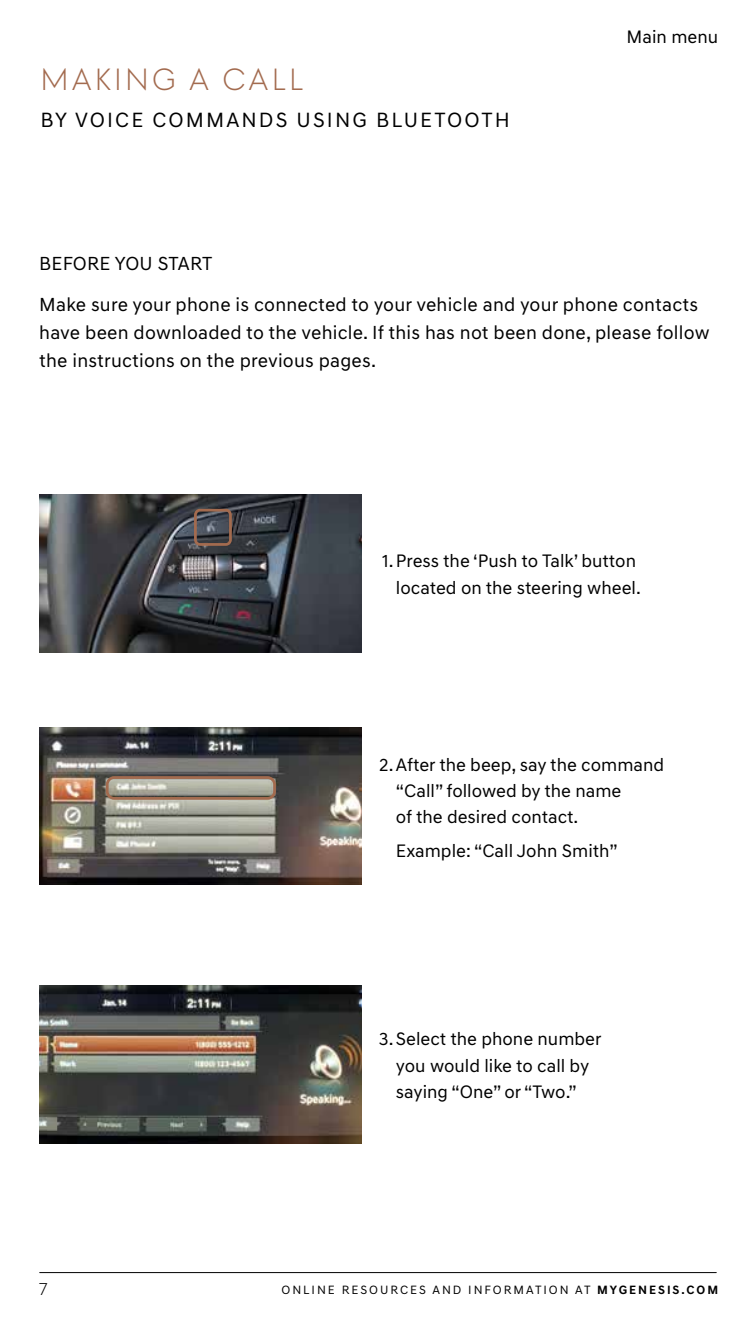
<style>
.page{position:relative;width:756px;height:1323px;background:#fff}
.page>*{position:absolute;margin:0;border:0;box-sizing:border-box;transform-origin:0 0}
.t1{font:300 31.5px "Genesis Sans Head";letter-spacing:.1em;color:#a36b4f}
.t2{font:21px "Hyundai Sans Text";letter-spacing:.1em;color:#000}
.t3{font:19.25px/41.1px "Hyundai Sans Text";letter-spacing:.01em;color:#000}
.t4{font:18.38px/26.2px "Genesis Sans Text";color:#000}
.t5{font:300 17.5px "Genesis Sans Head";color:#000}
.t6{font:12.25px "Genesis Sans Text";letter-spacing:.16em;color:#000}
.s1{font-weight:700}
</style>
<div class="page">
<hr style="left:40px;top:1272px;width:676px;height:1px;background:#000">
<img style="left:39px;top:495px;width:323px;height:157px">
<img style="left:39px;top:727px;width:323px;height:158px">
<img style="left:39px;top:986px;width:323px;height:157px">
<div style="left:194px;top:509px;width:38px;height:37px;border:3px solid #a36b4f;border-radius:5px"></div>
<div style="left:106px;top:776px;width:170px;height:24px;border:3px solid #a36b4f;border-radius:7px"></div>
<h1 class="t1" style="left:40px;top:62px;width:265px">MAKING A CALL</h1>
<p class="t2" style="left:40px;top:108px;width:471px">BY VOICE COMMANDS USING BLUETOOTH</p>
<p class="t4" style="left:627px;top:23px;width:93px">Main menu</p>
<p class="t3" style="left:39px;top:243px;width:660px">BEFORE YOU START<br>Make sure your phone is connected to your vehicle and your phone contacts</p>
<p class="t3" style="left:39px;top:318px;width:672px;line-height:28px">have been downloaded to the vehicle. If this has not been done, please follow the instructions on the previous pages.</p>
<p class="t4" style="left:382px;top:548px;width:260px;text-align:right">1.Press the ‘Push to Talk’ button located on the steering wheel.</p>
<p class="t4" style="left:396px;top:751px;width:270px;text-indent:-17px">2.After the beep, say the command “Call” followed by the name<br>of the desired contact.</p>
<p class="t4" style="left:396px;top:838px;width:223px">Example: “Call John Smith”</p>
<p class="t4" style="left:379px;top:1026px;width:224px;text-align:center">3.Select the phone number you would like to call by saying “One” or “Two.”</p>
<p class="t5" style="left:39px;top:1279px;width:10px">7</p>
<p class="t6" style="left:282px;top:1282px;width:438px">ONLINE RESOURCES AND INFORMATION AT <span class="s1">MYGENESIS.COM</span></p>
</div>
